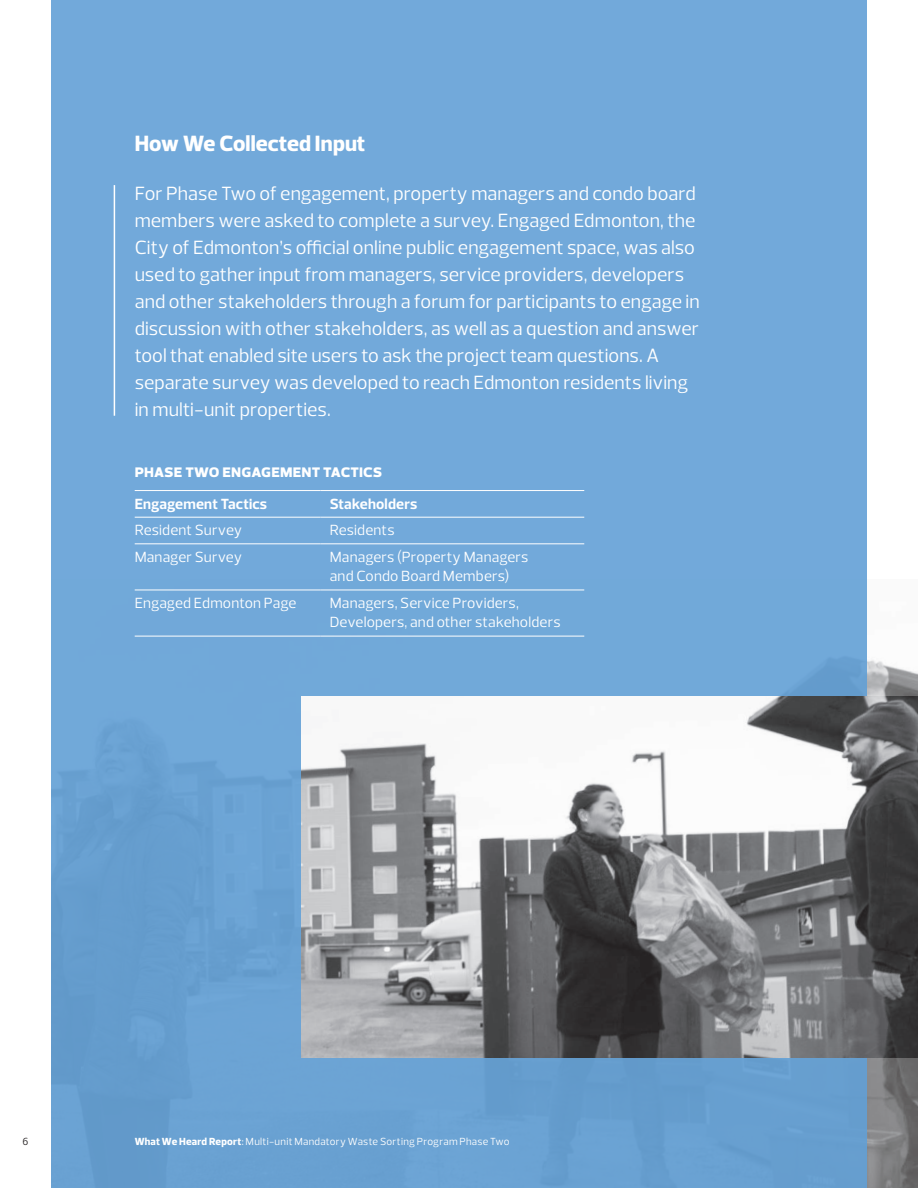
<style>
.page{position:relative;width:918px;height:1188px;background:#fff}
.page>*{position:absolute;margin:0;border:0;box-sizing:border-box;transform-origin:0 0}
.PE_Heading_1{font:800 22.5px "Prelo";letter-spacing:.005em;color:#fff}
.PE_Body_Large_Docs{font:19.5px/27px "Prelo";color:#fff}
.Table-head{font:800 16.5px "Prelo";letter-spacing:.005em;color:#fff}
.PE_Body_Doc{font:15px/19.5px "Prelo";letter-spacing:.01em;color:#fff}
.Table-column_head{font:700 15px "Prelo";letter-spacing:.01em;color:#fff}
.PE_Body_Small_Doc{font:10.5px "Prelo";letter-spacing:.025em;color:#fff}
.t1{font:10.5px "Prelo";color:#231f20}
.s1{font-weight:800}
</style>
<div class="page">
<img style="left:867px;top:660px;width:51px;height:528px">
<div style="left:51px;top:0;width:816px;height:1188px;background:linear-gradient(to right,#6fa6d7,#71a8d9)"></div>
<hr style="left:135px;top:490px;width:186px;height:1px;background:#fff">
<hr style="left:321px;top:490px;width:263px;height:1px;background:#fff">
<hr style="left:135px;top:517px;width:186px;height:1px;background:#fff">
<hr style="left:321px;top:517px;width:263px;height:1px;background:#fff">
<hr style="left:135px;top:543px;width:186px;height:1px;background:#fff">
<hr style="left:321px;top:543px;width:263px;height:1px;background:#fff">
<hr style="left:135px;top:590px;width:186px;height:1px;background:#fff">
<hr style="left:321px;top:590px;width:263px;height:1px;background:#fff">
<hr style="left:135px;top:636px;width:186px;height:1px;background:#fff">
<hr style="left:321px;top:636px;width:263px;height:1px;background:#fff">
<img style="left:302px;top:697px;width:616px;height:360px">
<hr style="left:114px;top:185px;width:1px;height:231px;background:#fff">
<p class="PE_Heading_1" style="left:135px;top:130px;width:232px">How We Collected Input</p>
<p class="PE_Body_Large_Docs" style="left:135px;top:180px;width:567px">For Phase Two of engagement, property managers and condo board members were asked to complete a survey. Engaged Edmonton, the City of Edmonton’s official online public engagement space, was also used to gather input from managers, service providers, developers and other stakeholders through a forum for participants to engage in discussion with other stakeholders, as well as a question and answer tool that enabled site users to ask the project team questions. A separate survey was developed to reach Edmonton residents living in multi-unit properties.</p>
<p class="Table-head" style="left:135px;top:461px;width:249px">phase two engagement tactics</p>
<p class="Table-column_head" style="left:135px;top:494px;width:134px">Engagement Tactics</p>
<p class="Table-column_head" style="left:330px;top:494px;width:89px">Stakeholders</p>
<p class="PE_Body_Doc" style="left:135px;top:520px;width:109px">Resident Survey</p>
<p class="PE_Body_Doc" style="left:330px;top:520px;width:66px">Residents</p>
<p class="PE_Body_Doc" style="left:135px;top:547px;width:109px">Manager Survey</p>
<p class="PE_Body_Doc" style="left:330px;top:547px;width:200px">Managers (Property Managers and Condo Board Members)</p>
<p class="PE_Body_Doc" style="left:135px;top:593px;width:163px">Engaged Edmonton Page</p>
<p class="PE_Body_Doc" style="left:330px;top:593px;width:232px">Managers, Service Providers,<br>Developers, and other stakeholders</p>
<p class="t1" style="left:23px;top:1135px;width:7px">6</p>
<p class="PE_Body_Small_Doc" style="left:135px;top:1135px;width:376px"><span class="s1">What We Heard Report</span>: Multi-unit Mandatory Waste Sorting Program Phase Two</p>
</div>
